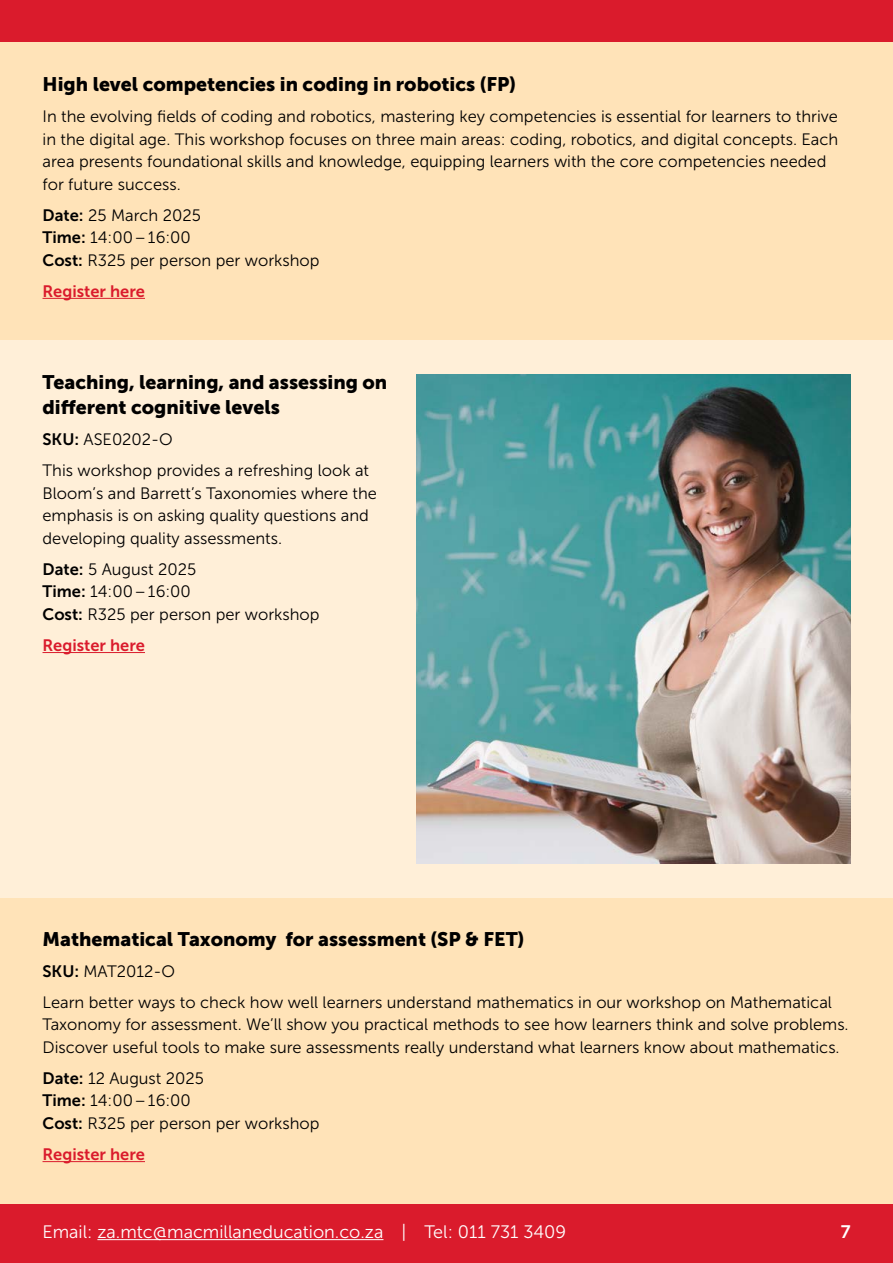
<style>
.page{position:relative;width:893px;height:1263px;background:#fff}
.page>*{position:absolute;margin:0;border:0;box-sizing:border-box;transform-origin:0 0}
.t1{font:19.5px/25.5px "Museo Sans 900";color:#000}
.t2{font:18px "Museo Sans 300";color:#fff}
.t3{font:18px "Museo Sans 700";color:#fff}
.t4{font:16.5px/22.5px "Museo Sans 300";color:#000}
.t5{font:16.5px "Museo Sans 700";color:#da1b2c}
.s1{font-family:"Museo Sans 700"}
</style>
<div class="page">
<div style="left:0;top:0;width:893px;height:43px;background:#da1b2c"></div>
<div style="left:0;top:1203px;width:893px;height:60px;background:#da1b2c"></div>
<hr style="left:97px;top:1239px;width:286px;height:1px;background:#fff">
<div style="left:0;top:897px;width:893px;height:306px;background:#ffe3b8"></div>
<div style="left:0;top:340px;width:893px;height:557px;background:#ffefd8"></div>
<hr style="left:43px;top:652px;width:102px;height:1px;background:#da1b2c">
<hr style="left:43px;top:1161px;width:102px;height:1px;background:#da1b2c">
<div style="left:0;top:43px;width:893px;height:297px;background:#ffe3b8"></div>
<hr style="left:43px;top:298px;width:102px;height:1px;background:#da1b2c">
<img style="left:417px;top:374px;width:433px;height:489px">
<p class="t1" style="left:43px;top:72px;width:475px">High level competencies in coding in robotics (FP)</p>
<p class="t4" style="left:43px;top:105px;width:797px">In the evolving fields of coding and robotics, mastering key competencies is essential for learners to thrive in the digital age. This workshop focuses on three main areas: coding, robotics, and digital concepts. Each area presents foundational skills and knowledge, equipping learners with the core competencies needed for future success.</p>
<p class="t4" style="left:43px;top:204px;width:279px"><span class="s1">Date:</span> 25 March 2025<br><span class="s1">Time:</span> 14:00–16:00<br><span class="s1">Cost:</span> R325 per person per workshop</p>
<p class="t5" style="left:43px;top:282px;width:104px">Register here</p>
<p class="t1" style="left:43px;top:369px;width:346px">Teaching, learning, and assessing on different cognitive levels</p>
<p class="t4" style="left:43px;top:424px;width:328px;line-height:31px"><span class="s1">SKU:</span> ASE0202-O<br>This workshop provides a refreshing look at</p>
<p class="t4" style="left:43px;top:482px;width:336px">Bloom’s and Barrett’s Taxonomies where the emphasis is on asking quality questions and developing quality assessments.</p>
<p class="t4" style="left:43px;top:558px;width:279px"><span class="s1">Date:</span> 5 August 2025<br><span class="s1">Time:</span> 14:00–16:00<br><span class="s1">Cost:</span> R325 per person per workshop</p>
<p class="t5" style="left:43px;top:636px;width:104px">Register here</p>
<p class="t1" style="left:43px;top:926px;width:483px">Mathematical Taxonomy for assessment (SP &amp; FET)</p>
<p class="t4" style="left:43px;top:956px;width:791px;line-height:31px"><span class="s1">SKU:</span> MAT2012-O<br>Learn better ways to check how well learners understand mathematics in our workshop on Mathematical</p>
<p class="t4" style="left:43px;top:1014px;width:805px">Taxonomy for assessment. We’ll show you practical methods to see how learners think and solve problems.<br>Discover useful tools to make sure assessments really understand what learners know about mathematics.</p>
<p class="t4" style="left:43px;top:1067px;width:279px"><span class="s1">Date:</span> 12 August 2025<br><span class="s1">Time:</span> 14:00–16:00<br><span class="s1">Cost:</span> R325 per person per workshop</p>
<p class="t5" style="left:43px;top:1145px;width:104px">Register here</p>
<p class="t2" style="left:43px;top:1222px;width:525px">Email: za. mtc@macmillaneducation.co.za | Tel: 011 731 3409</p>
<p class="t3" style="left:841px;top:1221px;width:11px">7</p>
</div>
